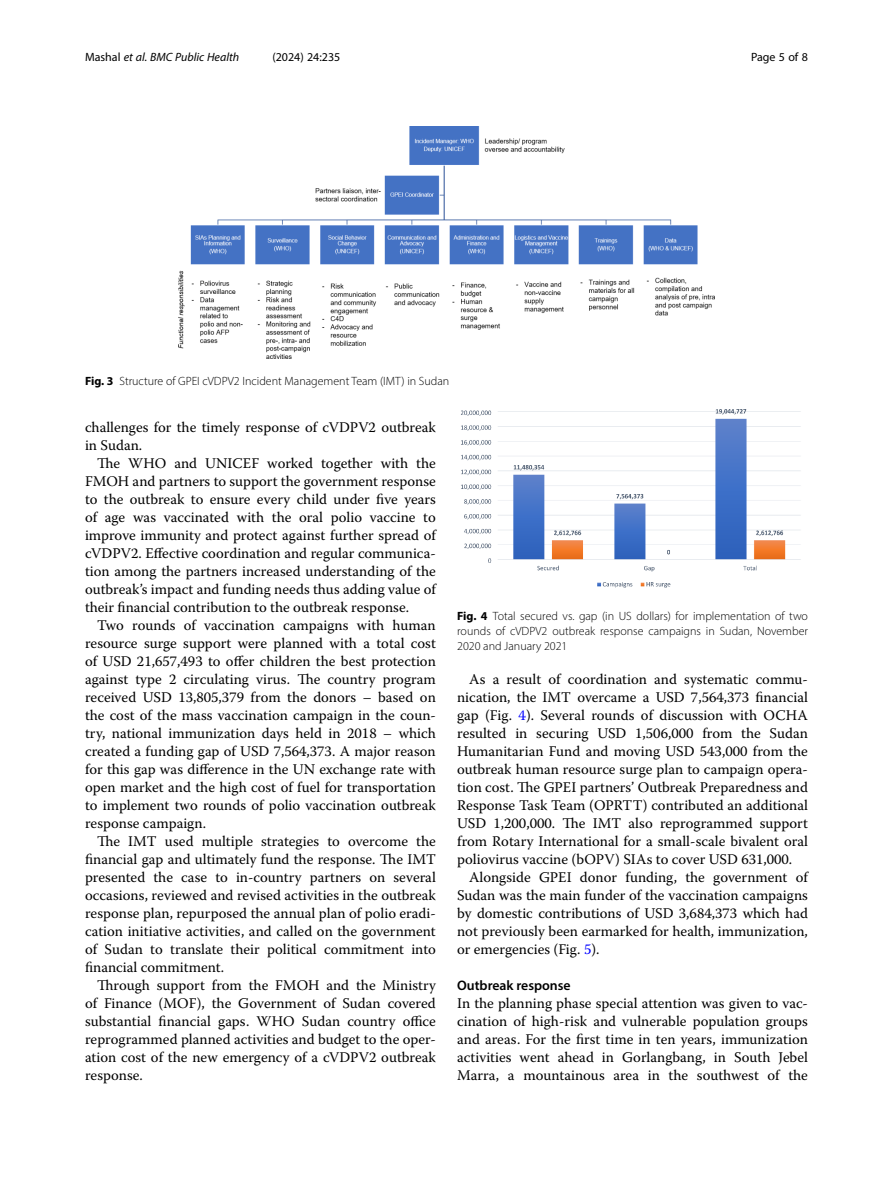
<style>
.page{position:relative;width:893px;height:1191px;background:#fff}
.page>*{position:absolute;margin:0;border:0;box-sizing:border-box;transform-origin:0 0}
.Body_Text_Indent{font:14.7px/18px "Warnock Pro";color:#000;text-align:justify}
.Body_Text{font:14.7px/18px "Warnock Pro";color:#000}
.Head_2{font:600 13.8px "Myriad Pro";color:#000}
.Figure_Caption{font:300 12px/15px "Myriad Pro";color:#000;text-align:justify}
.t1{font:italic 12px "Myriad Pro";color:#000}
.t2{font:12px "Myriad Pro";color:#000}
.s1{font-style:normal}
.s2{font-weight:700}
.s3{color:#00f}
</style>
<div class="page">
<img style="left:461px;top:409px;width:340px;height:179px">
<img style="left:178px;top:126px;width:536px;height:232px">
<p class="t1" style="left:85px;top:50px;width:156px"><span class="s1">Mashal</span> et al. BMC Public Health</p>
<p class="t2" style="left:272px;top:50px;width:70px">(2024) 24:235</p>
<p class="t2" style="left:751px;top:50px;width:58px">Page 5 of 8</p>
<p class="Figure_Caption" style="left:85px;top:374px;width:366px"><span class="s2">Fig. 3</span> Structure of GPEI cVDPV2 Incident Management Team (IMT) in Sudan</p>
<p class="Body_Text" style="left:85px;top:418px;width:352px">challenges for the timely response of cVDPV2 outbreak in Sudan.</p>
<p class="Body_Text_Indent" style="left:85px;top:454px;width:352px;text-indent:12px">The WHO and UNICEF worked together with the FMOH and partners to support the government response to the outbreak to ensure every child under five years of age was vaccinated with the oral polio vaccine to improve immunity and protect against further spread of cVDPV2. Effective coordination and regular communica&shy;tion among the partners increased understanding of the outbreak’s impact and funding needs thus adding value of their financial contribution to the outbreak response.</p>
<p class="Body_Text_Indent" style="left:85px;top:616px;width:352px;text-indent:12px">Two rounds of vaccination campaigns with human resource surge support were planned with a total cost of USD 21,657,493 to offer children the best protection against type 2 circulating virus. The country program received USD 13,805,379 from the donors – based on the cost of the mass vaccination campaign in the coun&shy;try, national immunization days held in 2018 – which created a funding gap of USD 7,564,373. A major reason for this gap was difference in the UN exchange rate with open market and the high cost of fuel for transportation to implement two rounds of polio vaccination outbreak response campaign.</p>
<p class="Body_Text_Indent" style="left:85px;top:832px;width:352px;text-indent:12px">The IMT used multiple strategies to overcome the financial gap and ultimately fund the response. The IMT presented the case to in-country partners on several occasions, reviewed and revised activities in the outbreak response plan, repurposed the annual plan of polio eradi&shy;cation initiative activities, and called on the government of Sudan to translate their political commitment into financial commitment.</p>
<p class="Body_Text_Indent" style="left:85px;top:976px;width:352px;text-indent:12px">Through support from the FMOH and the Ministry of Finance (MOF), the Government of Sudan covered substantial financial gaps. WHO Sudan country office reprogrammed planned activities and budget to the oper&shy;ation cost of the new emergency of a cVDPV2 outbreak response.</p>
<p class="Figure_Caption" style="left:457px;top:608px;width:352px"><span class="s2">Fig. 4</span> Total secured vs. gap (in US dollars) for implementation of two rounds of cVDPV2 outbreak response campaigns in Sudan, November 2020 and January 2021</p>
<p class="Body_Text_Indent" style="left:457px;top:670px;width:352px;text-indent:12px">As a result of coordination and systematic commu&shy;nication, the IMT overcame a USD 7,564,373 financial gap (Fig. <span class="s3">4</span>). Several rounds of discussion with OCHA resulted in securing USD 1,506,000 from the Sudan Humanitarian Fund and moving USD 543,000 from the outbreak human resource surge plan to campaign opera&shy;tion cost. The GPEI partners’ Outbreak Preparedness and Response Task Team (OPRTT) contributed an additional USD 1,200,000. The IMT also reprogrammed support from Rotary International for a small-scale bivalent oral poliovirus vaccine (bOPV) SIAs to cover USD 631,000.</p>
<p class="Body_Text_Indent" style="left:457px;top:868px;width:352px;text-indent:12px">Alongside GPEI donor funding, the government of Sudan was the main funder of the vaccination campaigns by domestic contributions of USD 3,684,373 which had not previously been earmarked for health, immunization, or emergencies (Fig. <span class="s3">5</span>).</p>
<p class="Head_2" style="left:457px;top:977px;width:115px">Outbreak response</p>
<p class="Body_Text" style="left:457px;top:994px;width:352px;text-align:justify">In the planning phase special attention was given to vac&shy;cination of high-risk and vulnerable population groups and areas. For the first time in ten years, immunization activities went ahead in Gorlangbang, in South Jebel Marra, a mountainous area in the southwest of the</p>
</div>
